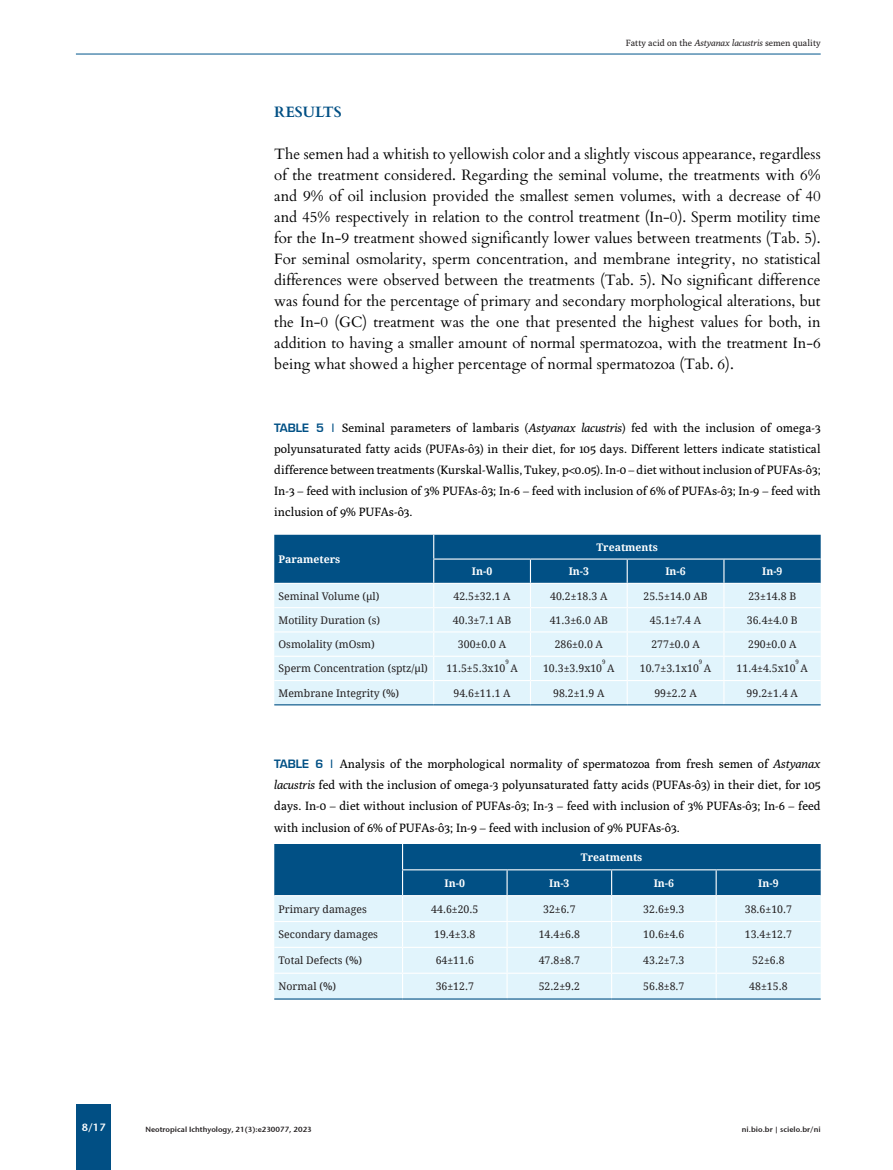
<style>
.page{position:relative;width:893px;height:1170px;background:#fff}
.page>*{position:absolute;margin:0;border:0;box-sizing:border-box;transform-origin:0 0}
.t1{font:15px/21px "Cardo";color:#000;text-align:justify}
.NI_Subtittulos{font:700 15px "Cardo";color:#014f84}
.t2{font:12px/21px "Poly";color:#000;text-align:justify}
.t3{font:10.5px "Droid Serif";color:#231f20}
.t4{font:700 10.5px "Droid Serif";color:#fff}
.t5{font:10.5px "Stone Sans Sem ITCTT Semi";color:#fff}
.t6{font:9px "Poly";color:#231f20}
.t7{font:7.5px "Stone Sans Sem ITCTT Semi";color:#231f20}
.t8{font:6.15px "Droid Serif";color:#231f20}
.s1{font-style:italic}
.s2{font-family:"Eugenio Medium Normal";color:#015085}
</style>
<div class="page">
<div style="left:77px;top:1104px;width:34px;height:65px;background:#014f84"></div>
<hr style="left:76px;top:54px;width:745px;height:1px;background:#01558c">
<svg style="left:274px;top:534px;width:547px;height:170px;background:#a4c7db"></svg>
<hr style="left:274px;top:704px;width:160px;height:1px;background:#015085">
<hr style="left:434px;top:704px;width:96px;height:1px;background:#015085">
<hr style="left:530px;top:704px;width:97px;height:1px;background:#015085">
<hr style="left:627px;top:704px;width:97px;height:1px;background:#015085">
<hr style="left:724px;top:704px;width:97px;height:1px;background:#015085">
<svg style="left:274px;top:844px;width:547px;height:154px;background:#99bfd5"></svg>
<hr style="left:274px;top:998px;width:129px;height:1px;background:#015085">
<hr style="left:403px;top:998px;width:104px;height:1px;background:#015085">
<hr style="left:507px;top:998px;width:105px;height:1px;background:#015085">
<hr style="left:612px;top:998px;width:104px;height:1px;background:#015085">
<hr style="left:716px;top:998px;width:105px;height:1px;background:#015085">
<p class="t6" style="left:626px;top:38px;width:196px">Fatty acid on the <span class="s1">Astyanax lacustris</span> semen quality</p>
<p class="NI_Subtittulos" style="left:274px;top:100px;width:69px">RESULTS</p>
<p class="t1" style="left:274px;top:143px;width:548px">The semen had a whitish to yellowish color and a slightly viscous appearance, regardless of the treatment considered. Regarding the seminal volume, the treatments with 6% and 9% of oil inclusion provided the smallest semen volumes, with a decrease of 40 and 45% respectively in relation to the control treatment (In-0). Sperm motility time for the In-9 treatment showed significantly lower values between treatments (Tab. 5).<br>For seminal osmolarity, sperm concentration, and membrane integrity, no statistical differences were observed between the treatments (Tab. 5). No significant difference was found for the percentage of primary and secondary morphological alterations, but the In-0 (GC) treatment was the one that presented the highest values for both, in addition to having a smaller amount of normal spermatozoa, with the treatment In-6 being what showed a higher percentage of normal spermatozoa (Tab. 6).</p>
<p class="t2" style="left:274px;top:417px;width:548px"><span class="s2">TABLE 5 |</span> Seminal parameters of lambaris (<span class="s1">Astyanax lacustris</span>) fed with the inclusion of omega-3 polyunsaturated fatty acids (PUFAs-ô3) in their diet, for 105 days. Different letters indicate statistical difference between treatments (Kurskal-Wallis, Tukey, p&lt;0.05). In-0 – diet without inclusion of PUFAs-ô3; In-3 – feed with inclusion of 3% PUFAs-ô3; In-6 – feed with inclusion of 6% of PUFAs-ô3; In-9 – feed with inclusion of 9% PUFAs-ô3.</p>
<p class="t4" style="left:279px;top:553px;width:63px">Parameters</p>
<p class="t4" style="left:596px;top:541px;width:63px">Treatments</p>
<p class="t4" style="left:472px;top:565px;width:22px">In-0</p>
<p class="t4" style="left:569px;top:565px;width:22px">In-3</p>
<p class="t4" style="left:665px;top:565px;width:22px">In-6</p>
<p class="t4" style="left:762px;top:565px;width:22px">In-9</p>
<p class="t3" style="left:279px;top:589px;width:102px">Seminal Volume (µl)</p>
<p class="t3" style="left:453px;top:589px;width:59px">42.5±32.1 A</p>
<p class="t3" style="left:550px;top:589px;width:59px">40.2±18.3 A</p>
<p class="t3" style="left:643px;top:589px;width:66px">25.5±14.0 AB</p>
<p class="t3" style="left:748px;top:589px;width:49px">23±14.8 B</p>
<p class="t3" style="left:279px;top:614px;width:103px">Motility Duration (s)</p>
<p class="t3" style="left:453px;top:614px;width:60px">40.3±7.1 AB</p>
<p class="t3" style="left:550px;top:614px;width:60px">41.3±6.0 AB</p>
<p class="t3" style="left:650px;top:614px;width:53px">45.1±7.4 A</p>
<p class="t3" style="left:747px;top:614px;width:52px">36.4±4.0 B</p>
<p class="t3" style="left:279px;top:638px;width:98px">Osmolality (mOsm)</p>
<p class="t3" style="left:458px;top:638px;width:50px">300±0.0 A</p>
<p class="t3" style="left:555px;top:638px;width:50px">286±0.0 A</p>
<p class="t3" style="left:651px;top:638px;width:50px">277±0.0 A</p>
<p class="t3" style="left:748px;top:638px;width:50px">290±0.0 A</p>
<p class="t3" style="left:279px;top:662px;width:151px">Sperm Concentration (sptz/µl)</p>
<p class="t3" style="left:446px;top:662px;width:61px">11.5±5.3x10</p>
<p class="t8" style="left:505px;top:658px;width:5px">9</p>
<p class="t8" style="left:602px;top:658px;width:5px">9</p>
<p class="t8" style="left:699px;top:658px;width:5px">9</p>
<p class="t8" style="left:796px;top:658px;width:5px">9</p>
<p class="t3" style="left:510px;top:662px;width:9px">A</p>
<p class="t3" style="left:543px;top:662px;width:61px">10.3±3.9x10</p>
<p class="t3" style="left:607px;top:662px;width:9px">A</p>
<p class="t3" style="left:640px;top:662px;width:61px">10.7±3.1x10</p>
<p class="t3" style="left:704px;top:662px;width:9px">A</p>
<p class="t3" style="left:737px;top:662px;width:61px">11.4±4.5x10</p>
<p class="t3" style="left:801px;top:662px;width:9px">A</p>
<p class="t3" style="left:279px;top:687px;width:122px">Membrane Integrity (%)</p>
<p class="t3" style="left:453px;top:687px;width:59px">94.6±11.1 A</p>
<p class="t3" style="left:553px;top:687px;width:53px">98.2±1.9 A</p>
<p class="t3" style="left:654px;top:687px;width:44px">99±2.2 A</p>
<p class="t3" style="left:747px;top:687px;width:53px">99.2±1.4 A</p>
<p class="t2" style="left:274px;top:753px;width:548px"><span class="s2">TABLE 6 |</span> Analysis of the morphological normality of spermatozoa from fresh semen of <span class="s1">Astyanax lacustris</span> fed with the inclusion of omega-3 polyunsaturated fatty acids (PUFAs-ô3) in their diet, for 105 days. In-0 – diet without inclusion of PUFAs-ô3; In-3 – feed with inclusion of 3% PUFAs-ô3; In-6 – feed with inclusion of 6% of PUFAs-ô3; In-9 – feed with inclusion of 9% PUFAs-ô3.</p>
<p class="t4" style="left:581px;top:851px;width:63px">Treatments</p>
<p class="t4" style="left:445px;top:876px;width:22px">In-0</p>
<p class="t4" style="left:549px;top:876px;width:22px">In-3</p>
<p class="t4" style="left:654px;top:876px;width:22px">In-6</p>
<p class="t4" style="left:758px;top:876px;width:22px">In-9</p>
<p class="t3" style="left:279px;top:902px;width:90px">Primary damages</p>
<p class="t3" style="left:431px;top:902px;width:49px">44.6±20.5</p>
<p class="t3" style="left:543px;top:902px;width:34px">32±6.7</p>
<p class="t3" style="left:643px;top:902px;width:43px">32.6±9.3</p>
<p class="t3" style="left:745px;top:902px;width:49px">38.6±10.7</p>
<p class="t3" style="left:279px;top:928px;width:101px">Secondary damages</p>
<p class="t3" style="left:434px;top:928px;width:43px">19.4±3.8</p>
<p class="t3" style="left:539px;top:928px;width:43px">14.4±6.8</p>
<p class="t3" style="left:643px;top:928px;width:43px">10.6±4.6</p>
<p class="t3" style="left:745px;top:928px;width:49px">13.4±12.7</p>
<p class="t3" style="left:279px;top:954px;width:85px">Total Defects (%)</p>
<p class="t3" style="left:436px;top:954px;width:40px">64±11.6</p>
<p class="t3" style="left:539px;top:954px;width:43px">47.8±8.7</p>
<p class="t3" style="left:643px;top:954px;width:43px">43.2±7.3</p>
<p class="t3" style="left:752px;top:954px;width:34px">52±6.8</p>
<p class="t3" style="left:279px;top:980px;width:59px">Normal (%)</p>
<p class="t3" style="left:436px;top:980px;width:40px">36±12.7</p>
<p class="t3" style="left:539px;top:980px;width:43px">52.2±9.2</p>
<p class="t3" style="left:643px;top:980px;width:43px">56.8±8.7</p>
<p class="t3" style="left:749px;top:980px;width:40px">48±15.8</p>
<p class="t5" style="left:82px;top:1118px;width:25px">8/17</p>
<p class="t7" style="left:145px;top:1122px;width:168px">Neotropical Ichthyology, 21(3):e230077, 2023</p>
<p class="t7" style="left:742px;top:1122px;width:80px">ni.bio.br | scielo.br/ni</p>
</div>
